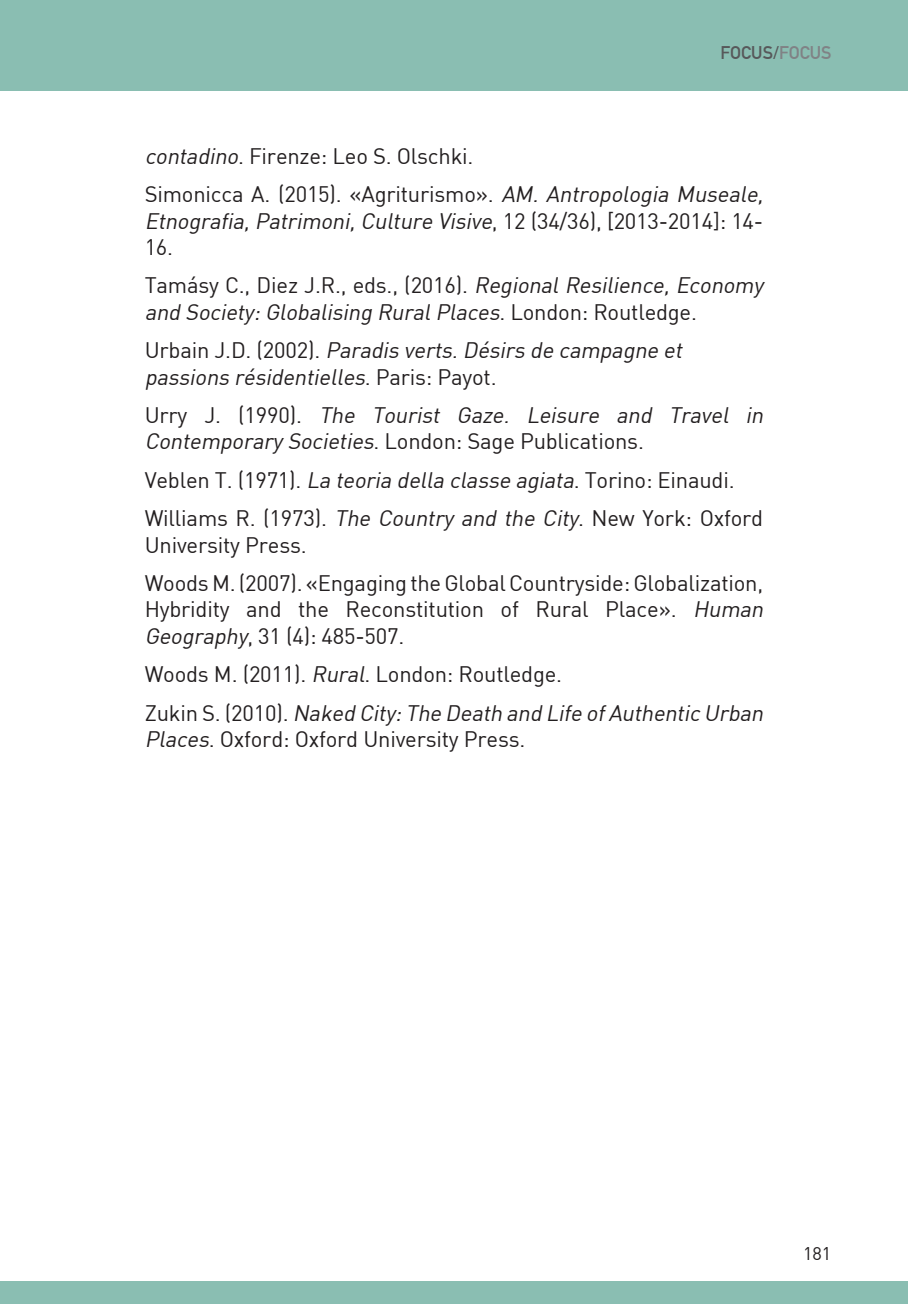
<style>
.page{position:relative;width:908px;height:1304px;background:#fff}
.page>*{position:absolute;margin:0;border:0;box-sizing:border-box;transform-origin:0 0}
.t1{font:22px/26.4px "DIN";letter-spacing:-.01em;color:#231f20}
.t2{font:italic 22px/26.4px "DIN";color:#231f20}
.t3{font:700 18px "DIN Alternate";color:#57585a}
.t4{font:18px "DIN";color:#231f20}
.s1{color:#808285}
.s2{font-style:italic}
.s3{font-style:normal}
</style>
<div class="page">
<div style="left:0;top:0;width:907px;height:90px;background:#8abeb2"></div>
<div style="left:0;top:1281px;width:907px;height:23px;background:#8abeb2"></div>
<p class="t3" style="left:720px;top:39px;width:112px">FOCUS/<span class="s1">FOCUS</span></p>
<p class="t1" style="left:145px;top:142px;width:330px"><span class="s2">contadino</span>. Firenze: Leo S. Olschki.</p>
<p class="t1" style="left:145px;top:181px;width:624px">Simonicca A. (2015). «Agriturismo». <span class="s2">AM. Antropologia Museale,<br>Etnografia,Patrimoni,Culture Visive</span>, 1 2 ( 3 4/3 6 ) , [ 2 0 1 3 - 2 0 1 4] : 1 4 -<br>16.</p>
<p class="t2" style="left:145px;top:272px;width:624px"><span class="s3">Tamásy C., Diez J.R., eds., (2016).</span> Regional Resilience, Economy and Society:Globalising RuralPlaces<span class="s3">. L o n d o n : R o u t l e d g e .</span></p>
<p class="t2" style="left:145px;top:337px;width:543px"><span class="s3">U r b a i n J . D . ( 2 0 0 2 ) .</span> Paradis verts.Désirs de campagne et passions résidentielles<span class="s3">. P a r i s : P a yo t .</span></p>
<p class="t2" style="left:145px;top:401px;width:624px"><span class="s3">U r ry J . ( 1 9 9 0 ) .</span> The Tourist Gaze. Leisure and Travel in<br>Contemporary Societies<span class="s3">. London: Sage Publications.</span></p>
<p class="t1" style="left:145px;top:466px;width:591px">Veblen T. (1971). <span class="s2">La teoria della classe agiata</span>. Torino: Einaudi.</p>
<p class="t1" style="left:145px;top:505px;width:619px">Williams R. (1973). <span class="s2">The Country and the City</span>. New York: Oxford<br>University Press.</p>
<p class="t1" style="left:145px;top:569px;width:624px">Woods M. (2007). «Engaging the Global Countryside: Globalization,<br>Hybridity and the Reconstitution of Rural Place». <span class="s2">Human<br>Geography</span>, 31 (4): 485-507.</p>
<p class="t1" style="left:145px;top:661px;width:419px">Woods M. (2011). <span class="s2">Rural</span>. London: Routledge.</p>
<p class="t2" style="left:145px;top:699px;width:624px"><span class="s3">Z u k i n S . ( 2 0 1 0 ) .</span> Naked City:The Death and Life ofAuthentic Urban<br>Places<span class="s3">. Oxford: Oxford University Press.</span></p>
<p class="t4" style="left:802px;top:1242px;width:30px">181</p>
</div>
